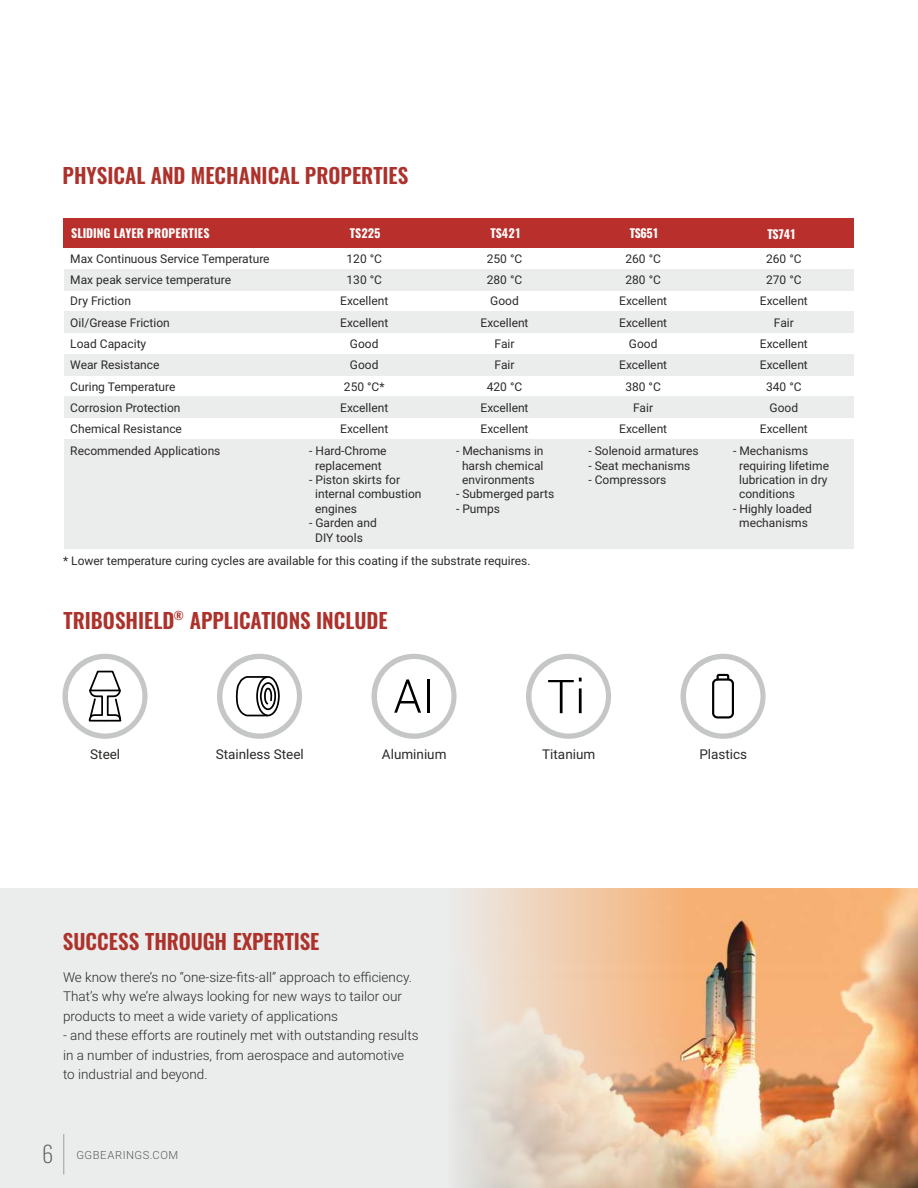
<style>
.page{position:relative;width:918px;height:1188px;background:#fff}
.page>*{position:absolute;margin:0;border:0;box-sizing:border-box;transform-origin:0 0}
.t1{font:600 21px "Oswald";color:#ad322c}
.t2{font:300 13.5px/19.5px "Roboto";color:#2b2a29}
.t3{font:13.5px "Roboto";color:#2b2a29}
.t4{font:12px/14.4px "Roboto";color:#2b2a29;text-align:center}
.t5{font:700 12px "Oswald";color:#fefefe}
.t6{font:300 11.25px "Roboto";letter-spacing:.045em;color:#5b5b5b}
.t7{font:600 11.25px "Oswald";color:#ad322c}
.s1{font-family:"Oswald";font-weight:200;font-size:22.5px}
</style>
<div class="page">
<div style="left:64px;top:269px;width:790px;height:21px;background:#ebecec"></div>
<div style="left:64px;top:312px;width:790px;height:21px;background:#ebecec"></div>
<div style="left:64px;top:354px;width:790px;height:21px;background:#ebecec"></div>
<div style="left:64px;top:397px;width:790px;height:21px;background:#ebecec"></div>
<div style="left:64px;top:439px;width:790px;height:110px;background:#ebecec"></div>
<div style="left:63px;top:218px;width:791px;height:30px;background:#b92f2c"></div>
<div style="left:0;top:888px;width:918px;height:300px;background:#ebecec"></div>
<img style="left:459px;top:888px;width:459px;height:300px">
<hr style="left:63px;top:1134px;width:1px;height:40px;background:#9d9e9e">
<svg style="left:62px;top:654px;width:86px;height:85px"></svg>
<svg style="left:217px;top:654px;width:85px;height:85px"></svg>
<svg style="left:526px;top:654px;width:85px;height:85px"></svg>
<svg style="left:681px;top:654px;width:85px;height:85px"></svg>
<svg style="left:372px;top:654px;width:85px;height:85px"></svg>
<h1 class="t1" style="left:63px;top:161px;width:347px">PHYSICAL AND MECHANICAL PROPERTIES</h1>
<p class="t5" style="left:71px;top:225px;width:140px">SLIDING LAYER PROPERTIES</p>
<p class="t5" style="left:350px;top:225px;width:32px">TS225</p>
<p class="t5" style="left:490px;top:225px;width:32px">TS421</p>
<p class="t5" style="left:630px;top:225px;width:31px">TS651</p>
<p class="t5" style="left:767px;top:226px;width:30px">TS741</p>
<p class="t4" style="left:70px;top:253px;width:201px">Max Continuous Service Temperature</p>
<p class="t4" style="left:347px;top:253px;width:37px">120 °C</p>
<p class="t4" style="left:487px;top:253px;width:37px">250 °C</p>
<p class="t4" style="left:625px;top:253px;width:37px">260 °C</p>
<p class="t4" style="left:766px;top:253px;width:37px">260 °C</p>
<p class="t4" style="left:70px;top:274px;width:162px">Max peak service temperature</p>
<p class="t4" style="left:347px;top:274px;width:37px">130 °C</p>
<p class="t4" style="left:487px;top:274px;width:37px">280 °C</p>
<p class="t4" style="left:625px;top:274px;width:37px">280 °C</p>
<p class="t4" style="left:766px;top:274px;width:37px">270 °C</p>
<p class="t4" style="left:70px;top:295px;width:62px">Dry Friction</p>
<p class="t4" style="left:340px;top:295px;width:50px">Excellent</p>
<p class="t4" style="left:490px;top:295px;width:30px">Good</p>
<p class="t4" style="left:619px;top:295px;width:50px">Excellent</p>
<p class="t4" style="left:760px;top:295px;width:50px">Excellent</p>
<p class="t4" style="left:70px;top:316px;width:101px">Oil/Grease Friction</p>
<p class="t4" style="left:340px;top:316px;width:50px">Excellent</p>
<p class="t4" style="left:481px;top:316px;width:50px">Excellent</p>
<p class="t4" style="left:619px;top:316px;width:50px">Excellent</p>
<p class="t4" style="left:774px;top:316px;width:21px">Fair</p>
<p class="t4" style="left:70px;top:338px;width:77px">Load Capacity</p>
<p class="t4" style="left:350px;top:338px;width:30px">Good</p>
<p class="t4" style="left:495px;top:338px;width:21px">Fair</p>
<p class="t4" style="left:629px;top:338px;width:30px">Good</p>
<p class="t4" style="left:760px;top:338px;width:50px">Excellent</p>
<p class="t4" style="left:70px;top:359px;width:91px">Wear Resistance</p>
<p class="t4" style="left:350px;top:359px;width:30px">Good</p>
<p class="t4" style="left:495px;top:359px;width:21px">Fair</p>
<p class="t4" style="left:619px;top:359px;width:50px">Excellent</p>
<p class="t4" style="left:760px;top:359px;width:50px">Excellent</p>
<p class="t4" style="left:70px;top:380px;width:107px">Curing Temperature</p>
<p class="t4" style="left:344px;top:380px;width:42px">250 °C*</p>
<p class="t4" style="left:487px;top:380px;width:37px">420 °C</p>
<p class="t4" style="left:625px;top:380px;width:37px">380 °C</p>
<p class="t4" style="left:766px;top:380px;width:37px">340 °C</p>
<p class="t4" style="left:70px;top:402px;width:112px">Corrosion Protection</p>
<p class="t4" style="left:340px;top:402px;width:50px">Excellent</p>
<p class="t4" style="left:481px;top:402px;width:50px">Excellent</p>
<p class="t4" style="left:633px;top:402px;width:21px">Fair</p>
<p class="t4" style="left:770px;top:402px;width:30px">Good</p>
<p class="t4" style="left:70px;top:423px;width:113px">Chemical Resistance</p>
<p class="t4" style="left:340px;top:423px;width:50px">Excellent</p>
<p class="t4" style="left:481px;top:423px;width:50px">Excellent</p>
<p class="t4" style="left:619px;top:423px;width:50px">Excellent</p>
<p class="t4" style="left:760px;top:423px;width:50px">Excellent</p>
<p class="t4" style="left:70px;top:444px;width:152px">Recommended Applications</p>
<p class="t4" style="left:309px;top:445px;width:79px">- Hard-Chrome replacement</p>
<p class="t4" style="left:315px;top:474px;width:108px;text-align:left;text-indent:-6px">- Piston skirts for internal combustion engines</p>
<p class="t4" style="left:315px;top:517px;width:63px;text-align:left;text-indent:-6px">- Garden and<br>DIY tools</p>
<p class="t4" style="left:456px;top:445px;width:89px">- Mechanisms in harsh chemical environments</p>
<p class="t4" style="left:456px;top:488px;width:100px">- Submerged parts</p>
<p class="t4" style="left:456px;top:503px;width:45px">- Pumps</p>
<p class="t4" style="left:588px;top:445px;width:112px">- Solenoid armatures</p>
<p class="t4" style="left:588px;top:459px;width:103px">- Seat mechanisms</p>
<p class="t4" style="left:588px;top:474px;width:79px">- Compressors</p>
<p class="t4" style="left:739px;top:445px;width:91px;text-align:left;text-indent:-6px">- Mechanisms requiring lifetime lubrication in dry conditions</p>
<p class="t4" style="left:733px;top:503px;width:80px">- Highly loaded mechanisms</p>
<p class="t4" style="left:63px;top:555px;width:469px">* Lower temperature curing cycles are available for this coating if the substrate requires.</p>
<p class="t7" style="left:174px;top:608px;width:12px">®</p>
<h1 class="t1" style="left:64px;top:606px;width:326px">TRIBOSHIELD APPLICATIONS INCLUDE</h1>
<p class="t3" style="left:90px;top:749px;width:32px">Steel</p>
<p class="t3" style="left:216px;top:749px;width:90px">Stainless Steel</p>
<p class="t3" style="left:382px;top:749px;width:66px">Aluminium</p>
<p class="t3" style="left:542px;top:749px;width:55px">Titanium</p>
<p class="t3" style="left:699px;top:749px;width:49px">Plastics</p>
<h1 class="t1" style="left:63px;top:927px;width:258px">SUCCESS THROUGH EXPERTISE</h1>
<p class="t2" style="left:63px;top:969px;width:350px">We know there’s no “one-size-fits-all” approach to efficiency.<br>That’s why we’re always looking for new ways to tailor our products to meet a wide variety of applications</p>
<p class="t2" style="left:63px;top:1027px;width:357px">- and these efforts are routinely met with outstanding results in a number of industries, from aerospace and automotive to industrial and beyond.</p>
<p class="t6" style="left:42px;top:1151px;width:138px"><span class="s1">6</span> GGBEARINGS.COM</p>
</div>
